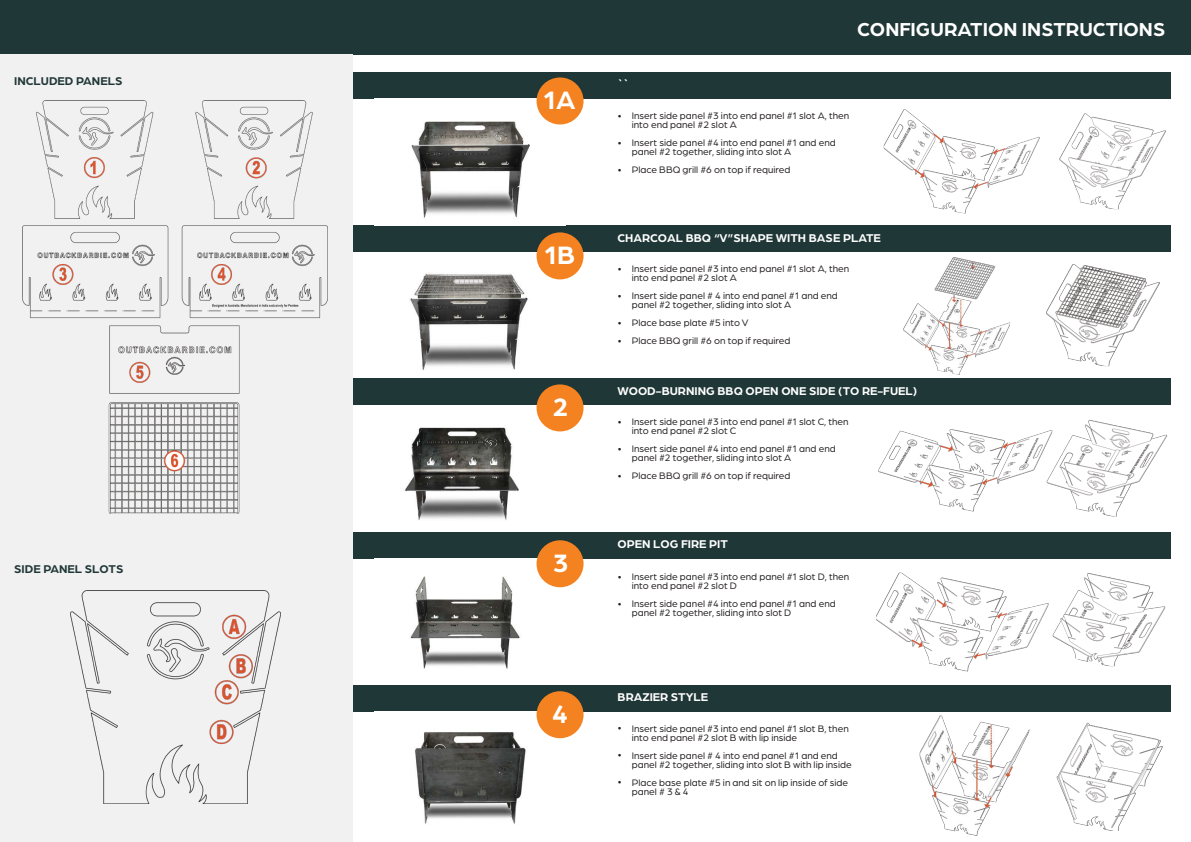
<style>
.page{position:relative;width:1191px;height:842px;background:#fff}
.page>*{position:absolute;margin:0;border:0;box-sizing:border-box;transform-origin:0 0}
.t1{font:700 26.8px "Arboria";color:#fff}
.t2{font:700 20px "Arboria";color:#fff}
.t3{font:700 12px "Arboria";color:#fff}
.t4{font:700 12px "Arboria";color:#1f3736}
.t5{font:10px/9px "Arboria";color:#231f20}
</style>
<div class="page">
<img style="left:410px;top:269px;width:153px;height:101px">
<div style="left:0;top:0;width:1191px;height:55px;background:#1f3736"></div>
<div style="left:0;top:55px;width:353px;height:787px;background:#f2f1f2"></div>
<img style="left:23px;top:101px;width:305px;height:412px">
<img style="left:70px;top:591px;width:210px;height:213px">
<div style="left:353px;top:72px;width:817px;height:26px;background:#1f3736"></div>
<div style="left:353px;top:225px;width:817px;height:27px;background:#1f3736"></div>
<div style="left:353px;top:379px;width:817px;height:26px;background:#1f3736"></div>
<div style="left:353px;top:532px;width:817px;height:26px;background:#1f3736"></div>
<div style="left:353px;top:685px;width:817px;height:26px;background:#1f3736"></div>
<img style="left:415px;top:728px;width:150px;height:96px">
<img style="left:411px;top:114px;width:154px;height:104px">
<img style="left:405px;top:421px;width:150px;height:99px">
<img style="left:410px;top:576px;width:145px;height:93px">
<img style="left:919px;top:715px;width:110px;height:121px">
<img style="left:1056px;top:722px;width:107px;height:109px">
<img style="left:876px;top:572px;width:165px;height:100px">
<img style="left:1041px;top:573px;width:125px;height:93px">
<img style="left:878px;top:429px;width:160px;height:83px">
<img style="left:1038px;top:420px;width:130px;height:97px">
<img style="left:903px;top:257px;width:107px;height:118px">
<img style="left:1046px;top:264px;width:114px;height:102px">
<svg style="left:1090px;top:265px;width:12px;height:6px"></svg>
<img style="left:883px;top:109px;width:157px;height:105px">
<img style="left:1059px;top:113px;width:107px;height:96px">
<div style="left:536px;top:77px;width:47px;height:47px;background:#f58220;border-radius:50%"></div>
<div style="left:536px;top:232px;width:47px;height:47px;background:#f58220;border-radius:50%"></div>
<div style="left:536px;top:384px;width:47px;height:47px;background:#f58220;border-radius:50%"></div>
<div style="left:536px;top:540px;width:47px;height:47px;background:#f58220;border-radius:50%"></div>
<div style="left:536px;top:691px;width:47px;height:47px;background:#f58220;border-radius:50%"></div>
<p class="t4" style="left:14px;top:73px;width:110px">INCLUDED PANELS</p>
<p class="t4" style="left:14px;top:561px;width:111px">SIDE PANEL SLOTS</p>
<h1 class="t1" style="left:543px;top:81px;width:34px">1A</h1>
<h1 class="t1" style="left:544px;top:236px;width:33px">1B</h1>
<h1 class="t1" style="left:553px;top:388px;width:17px">2</h1>
<h1 class="t1" style="left:553px;top:544px;width:17px">3</h1>
<h1 class="t1" style="left:552px;top:695px;width:18px">4</h1>
<h2 class="t2" style="left:857px;top:15px;width:309px">CONFIGURATION INSTRUCTIONS</h2>
<p class="t3" style="left:617px;top:76px;width:12px">``</p>
<p class="t5" style="left:618px;top:111px;width:5px">•</p>
<p class="t5" style="left:618px;top:138px;width:5px">•</p>
<p class="t5" style="left:618px;top:165px;width:5px">•</p>
<p class="t5" style="left:632px;top:111px;width:219px">Insert side panel #3 into end panel #1 slot A, then into end panel #2 slot A</p>
<p class="t5" style="left:632px;top:138px;width:205px">Insert side panel #4 into end panel #1 and end panel #2 together, sliding into slot A</p>
<p class="t5" style="left:632px;top:165px;width:160px">Place BBQ grill #6 on top if required</p>
<p class="t3" style="left:617px;top:229px;width:265px">CHARCOAL BBQ “V”SHAPE WITH BASE PLATE</p>
<p class="t5" style="left:632px;top:264px;width:219px">Insert side panel #3 into end panel #1 slot A, then into end panel #2 slot A</p>
<p class="t5" style="left:632px;top:291px;width:208px">Insert side panel # 4 into end panel #1 and end panel #2 together, sliding into slot A</p>
<p class="t5" style="left:632px;top:313px;width:160px;line-height:18px">Place base plate #5 into V<br>Place BBQ grill #6 on top if required</p>
<p class="t5" style="left:618px;top:264px;width:5px">•</p>
<p class="t5" style="left:618px;top:291px;width:5px">•</p>
<p class="t5" style="left:618px;top:313px;width:5px;line-height:18px">• •</p>
<p class="t3" style="left:617px;top:383px;width:301px">WOOD-BURNING BBQ OPEN ONE SIDE (TO RE-FUEL)</p>
<p class="t5" style="left:632px;top:417px;width:218px">Insert side panel #3 into end panel #1 slot C, then into end panel #2 slot C</p>
<p class="t5" style="left:632px;top:444px;width:205px">Insert side panel #4 into end panel #1 and end panel #2 together, sliding into slot A</p>
<p class="t5" style="left:632px;top:471px;width:160px">Place BBQ grill #6 on top if required</p>
<p class="t5" style="left:618px;top:417px;width:5px">•</p>
<p class="t5" style="left:618px;top:444px;width:5px">•</p>
<p class="t5" style="left:618px;top:471px;width:5px">•</p>
<p class="t3" style="left:617px;top:536px;width:112px">OPEN LOG FIRE PIT</p>
<p class="t5" style="left:632px;top:571px;width:219px">Insert side panel #3 into end panel #1 slot D, then into end panel #2 slot D</p>
<p class="t5" style="left:632px;top:598px;width:205px">Insert side panel #4 into end panel #1 and end panel #2 together, sliding into slot D</p>
<p class="t5" style="left:618px;top:571px;width:5px">•</p>
<p class="t5" style="left:618px;top:598px;width:5px">•</p>
<p class="t3" style="left:617px;top:689px;width:92px">BRAZIER STYLE</p>
<p class="t5" style="left:632px;top:724px;width:218px">Insert side panel #3 into end panel #1 slot B, then into end panel #2 slot B with lip inside</p>
<p class="t5" style="left:632px;top:751px;width:221px">Insert side panel # 4 into end panel #1 and end panel #2 together, sliding into slot B with lip inside</p>
<p class="t5" style="left:632px;top:778px;width:218px">Place base plate #5 in and sit on lip inside of side panel # 3 &amp; 4</p>
<p class="t5" style="left:618px;top:723px;width:5px">•</p>
<p class="t5" style="left:618px;top:750px;width:5px">•</p>
<p class="t5" style="left:618px;top:777px;width:5px">•</p>
</div>
